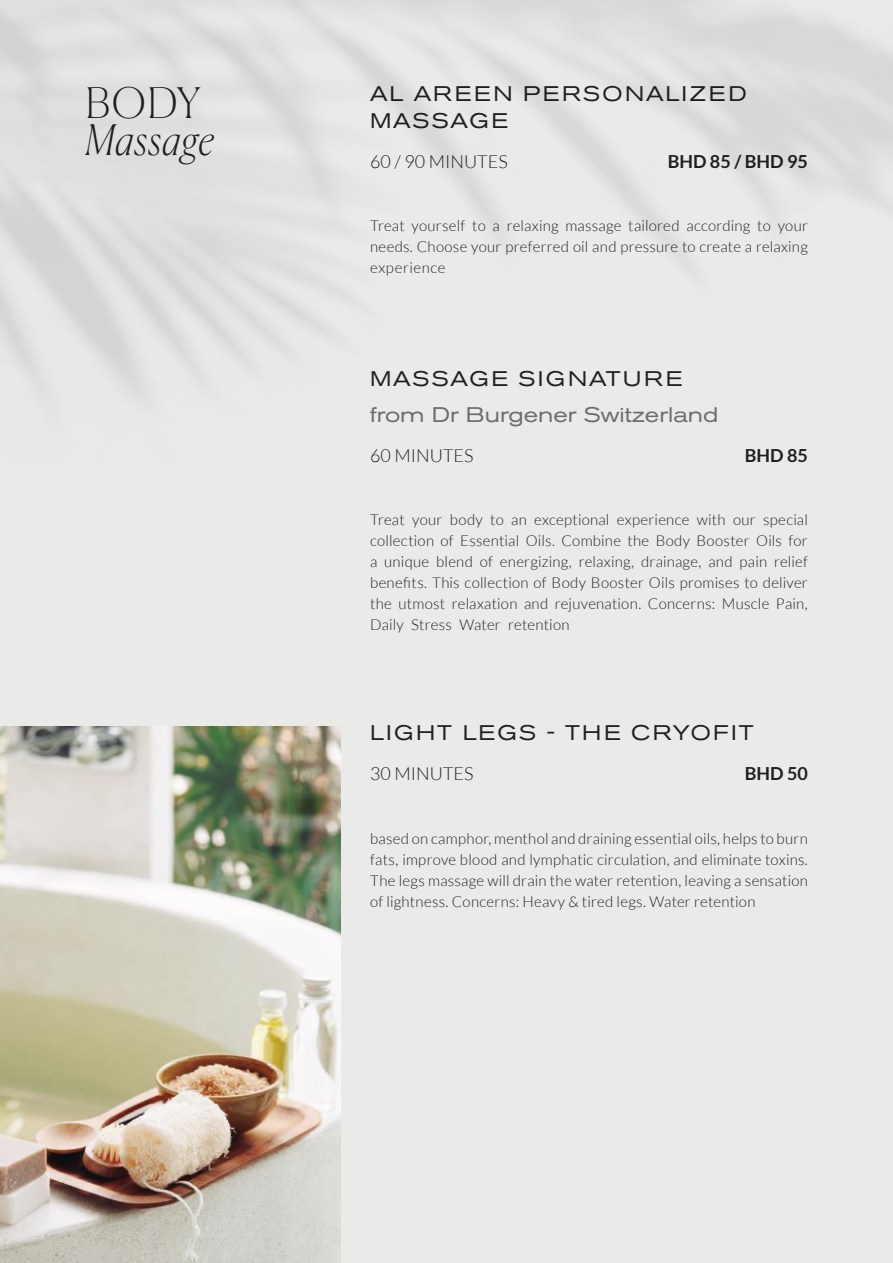
<style>
.page{position:relative;width:893px;height:1263px;background:#eaebe9}
.page>*{position:absolute;margin:0;border:0;box-sizing:border-box;transform-origin:0 0}
.Heading1-a{font:italic 100 42px "Canela Trial";letter-spacing:.015em;color:#231f20}
.Heading1-a-2{font:100 42px "Canela";color:#231f20}
.Treatment_Heading{font:expanded 21px/27px "Akzidenz Grotesk Pro";letter-spacing:.11em;color:#231f20}
.Treament_Headding_-_Sub{font:expanded 21px "Akzidenz Grotesk Pro";color:#6c6d70}
.t1{font:300 18px "Lato";color:#231f20}
.t2{font:700 18px "Lato";color:#231f20}
.Body_Text_1_-_a{font:300 15px/21px "Lato";letter-spacing:.015em;color:#231f20;text-align:justify}
</style>
<div class="page">
<img style="left:0;top:727px;width:341px;height:536px">
<p class="Heading1-a-2" style="left:85px;top:69px;width:117px">BODY</p>
<p class="Heading1-a" style="left:85px;top:122px;width:130px">Massage</p>
<p class="Treatment_Heading" style="left:370px;top:80px;width:378px">AL AREEN PERSONALIZED<br>MASSAGE</p>
<p class="t1" style="left:370px;top:152px;width:139px">60 / 90 MINUTES</p>
<p class="t2" style="left:668px;top:151px;width:142px">BHD 85 / BHD 95</p>
<p class="Body_Text_1_-_a" style="left:370px;top:216px;width:439px">Treat yourself to a relaxing massage tailored according to your needs. Choose your preferred oil and pressure to create a relaxing experience</p>
<p class="Treatment_Heading" style="left:370px;top:365px;width:314px">MASSAGE SIGNATURE</p>
<p class="Treament_Headding_-_Sub" style="left:370px;top:401px;width:350px">from Dr Burgener Switzerland</p>
<p class="t1" style="left:370px;top:446px;width:105px">60 MINUTES</p>
<p class="t2" style="left:745px;top:445px;width:65px">BHD 85</p>
<p class="Body_Text_1_-_a" style="left:370px;top:509px;width:439px">Treat your body to an exceptional experience with our special collection of Essential Oils. Combine the Body Booster Oils for a unique blend of energizing, relaxing, drainage, and pain relief benefits. This collection of Body Booster Oils promises to deliver the utmost relaxation and rejuvenation. Concerns: Muscle Pain, Daily Stress Water retention</p>
<p class="Treatment_Heading" style="left:370px;top:719px;width:385px">LIGHT LEGS - THE CRYOFIT</p>
<p class="t1" style="left:370px;top:764px;width:105px">30 MINUTES</p>
<p class="t2" style="left:745px;top:764px;width:65px">BHD 50</p>
<p class="Body_Text_1_-_a" style="left:370px;top:828px;width:439px">based on camphor, menthol and draining essential oils, helps to burn fats, improve blood and lymphatic circulation, and eliminate toxins.<br>The legs massage will drain the water retention, leaving a sensation of lightness. Concerns: Heavy &amp; tired legs. Water retention</p>
</div>
